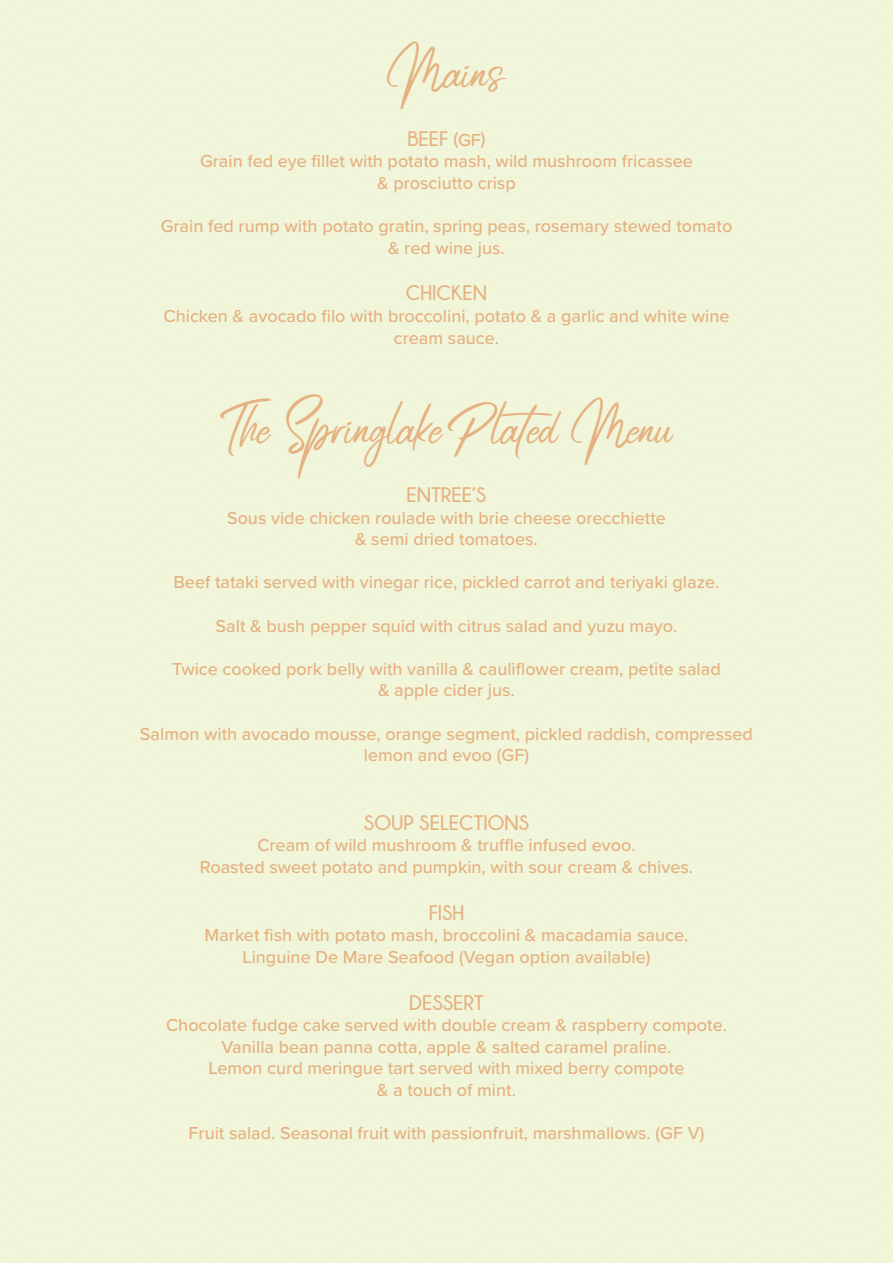
<style>
.page{position:relative;width:893px;height:1263px;background:#fff}
.page>*{position:absolute;margin:0;border:0;box-sizing:border-box;transform-origin:0 0}
.t1{font:37.5px "Radicalis";color:#e5b180}
.t2{font:700 21px "Champagne&Limousines";color:#e5b180}
.t3{font:500 18px/21.6px "Proxima Nova";color:#e5b180;text-align:center}
.s1{font-family:"Proxima Nova";font-weight:500;font-size:18px}
</style>
<div class="page">
<div style="left:0;top:0;width:446px;height:276px;background:#f1f6db"></div>
<div style="left:0;top:276px;width:446px;height:400px;background:#f1f6db"></div>
<div style="left:0;top:676px;width:446px;height:400px;background:#f1f6db"></div>
<div style="left:0;top:1076px;width:446px;height:187px;background:#f1f6db"></div>
<div style="left:446px;top:0;width:447px;height:276px;background:#f1f6db"></div>
<div style="left:446px;top:276px;width:447px;height:400px;background:#f1f6db"></div>
<div style="left:446px;top:676px;width:447px;height:400px;background:#f1f6db"></div>
<div style="left:446px;top:1076px;width:447px;height:187px;background:#f1f6db"></div>
<p class="t1" style="left:387px;top:64px;width:120px">Mains</p>
<p class="t2" style="left:407px;top:127px;width:80px">BEEF <span class="s1">(GF)</span></p>
<p class="t3" style="left:200px;top:150px;width:494px">Grain fed eye fillet with potato mash, wild mushroom fricassee</p>
<p class="t3" style="left:377px;top:171px;width:140px">&amp; prosciutto crisp</p>
<p class="t3" style="left:161px;top:214px;width:573px">Grain fed rump with potato gratin, spring peas, rosemary stewed tomato</p>
<p class="t3" style="left:388px;top:236px;width:118px">&amp; red wine jus.</p>
<p class="t2" style="left:406px;top:281px;width:83px">CHICKEN</p>
<p class="t3" style="left:163px;top:304px;width:567px">Chicken &amp; avocado filo with broccolini, potato &amp; a garlic and white wine cream sauce.</p>
<p class="t1" style="left:220px;top:420px;width:454px">The Springlake Plated Menu</p>
<p class="t2" style="left:407px;top:483px;width:81px">ENTREE’S</p>
<p class="t3" style="left:227px;top:506px;width:440px">Sous vide chicken roulade with brie cheese orecchiette</p>
<p class="t3" style="left:355px;top:528px;width:184px">&amp; semi dried tomatoes.</p>
<p class="t3" style="left:173px;top:571px;width:548px">Beef tataki served with vinegar rice, pickled carrot and teriyaki glaze.</p>
<p class="t3" style="left:216px;top:614px;width:463px">Salt &amp; bush pepper squid with citrus salad and yuzu mayo.</p>
<p class="t3" style="left:172px;top:657px;width:550px">Twice cooked pork belly with vanilla &amp; cauliflower cream, petite salad</p>
<p class="t3" style="left:378px;top:679px;width:138px">&amp; apple cider jus.</p>
<p class="t3" style="left:140px;top:722px;width:615px">Salmon with avocado mousse, orange segment, pickled raddish, compressed lemon and evoo (GF)</p>
<p class="t2" style="left:364px;top:811px;width:167px">SOUP SELECTIONS</p>
<p class="t3" style="left:257px;top:834px;width:380px">Cream of wild mushroom &amp; truffle infused evoo.</p>
<p class="t3" style="left:200px;top:855px;width:495px">Roasted sweet potato and pumpkin, with sour cream &amp; chives.</p>
<p class="t2" style="left:429px;top:901px;width:37px">FISH</p>
<p class="t3" style="left:205px;top:924px;width:485px">Market fish with potato mash, broccolini &amp; macadamia sauce.</p>
<p class="t3" style="left:242px;top:945px;width:409px">Linguine De Mare Seafood (Vegan option available)</p>
<p class="t2" style="left:409px;top:991px;width:76px">DESSERT</p>
<p class="t3" style="left:166px;top:1014px;width:562px">Chocolate fudge cake served with double cream &amp; raspberry compote.</p>
<p class="t3" style="left:221px;top:1035px;width:451px">Vanilla bean panna cotta, apple &amp; salted caramel praline.</p>
<p class="t3" style="left:208px;top:1057px;width:477px">Lemon curd meringue tart served with mixed berry compote</p>
<p class="t3" style="left:377px;top:1078px;width:141px">&amp; a touch of mint.</p>
<p class="t3" style="left:189px;top:1122px;width:517px">Fruit salad. Seasonal fruit with passionfruit, marshmallows. (GF V)</p>
</div>
